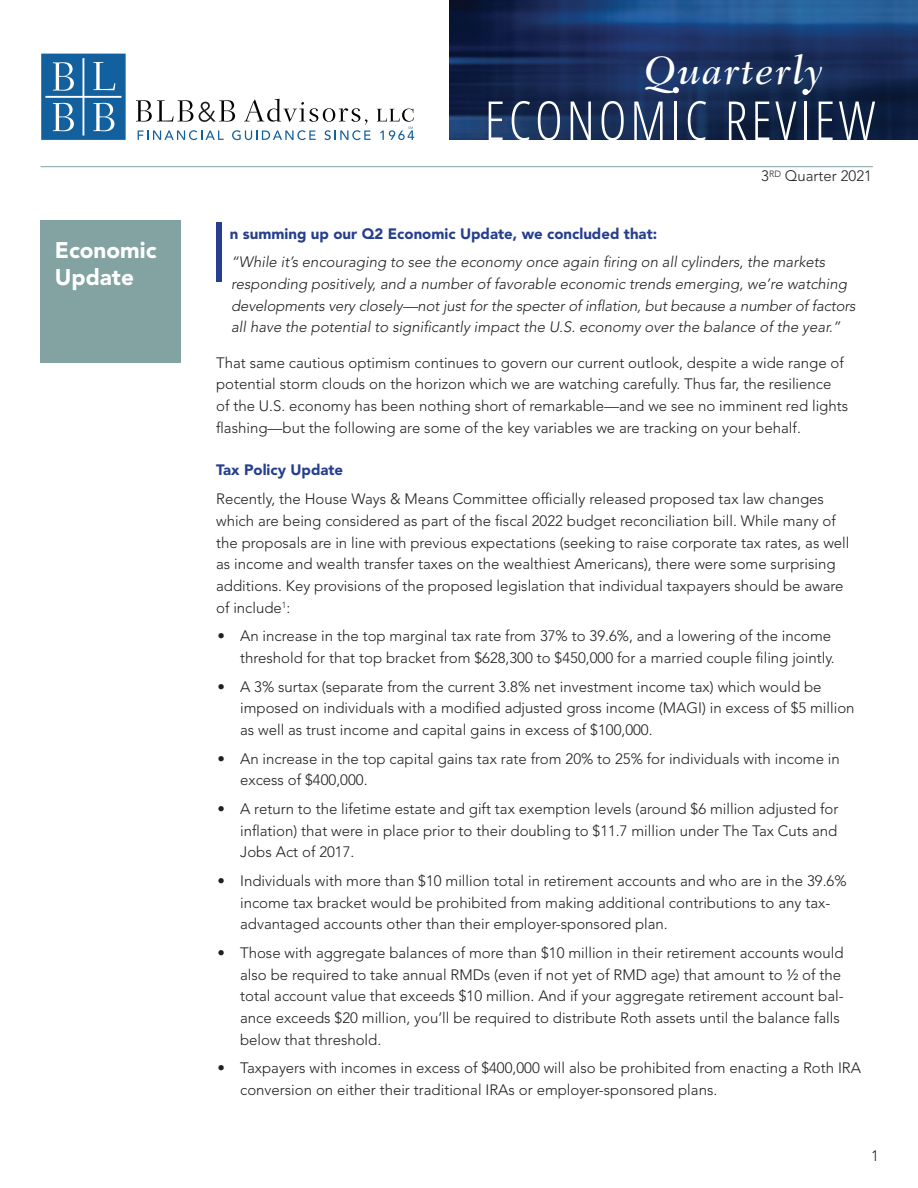
<style>
.page{position:relative;width:918px;height:1188px;background:#fff}
.page>*{position:absolute;margin:0;border:0;box-sizing:border-box;transform-origin:0 0}
.t1{font:300 84.15px "Avenir LT Std";color:#253f8e}
.t2{font:300 condensed 53.85px "Open Sans";letter-spacing:.065em;color:#fff}
.t3{font:italic 500 40.2px "Fairfield LT Std";letter-spacing:.045em;color:#fff}
.t4{font:900 22.5px "Avenir LT Std";color:#fff}
.t5{font:300 15px/21.8px "Avenir LT Std";color:#231f20}
.t6{font:italic 300 15px/21.8px "Avenir LT Std";color:#231f20}
.t7{font:900 15px "Avenir LT Std";color:#253f8e}
</style>
<div class="page">
<svg style="left:41px;top:54px;width:85px;height:86px"></svg>
<svg style="left:136px;top:99px;width:235px;height:41px"></svg>
<svg style="left:377px;top:109px;width:37px;height:31px"></svg>
<hr style="left:40px;top:166px;width:833px;height:1px;background:#83a2a2">
<img style="left:449px;top:0;width:469px;height:140px">
<svg style="left:673px;top:87px;width:6px;height:6px"></svg>
<div style="left:802px;top:89px;width:7px;height:6px;background:#fff;border-radius:50%"></div>
<div style="left:40px;top:220px;width:141px;height:143px;background:#83a2a2"></div>
<p class="t4" style="left:55px;top:237px;width:103px">Economic</p>
<p class="t4" style="left:55px;top:264px;width:81px">Update</p>
<p class="t3" style="left:644px;top:47px;width:180px">Quarterly</p>
<p class="t2" style="left:484px;top:84px;width:392px">ECONOMIC REVIEW</p>
<p class="t5" style="left:761px;top:165px;width:112px">3<sup>RD</sup> Quarter 2021</p>
<p class="t1" style="left:208px;top:204px;width:23px">I</p>
<p class="t7" style="left:230px;top:224px;width:429px">n summing up our Q2 Economic Update, we concluded that:</p>
<p class="t6" style="left:231px;top:251px;width:626px">“While it’s encouraging to see the economy once again firing on all cylinders, the markets responding positively, and a number of favorable economic trends emerging, we’re watching developments very closely—not just for the specter of inflation, but because a number of factors all have the potential to significantly impact the U.S. economy over the balance of the year.”</p>
<p class="t5" style="left:216px;top:352px;width:634px">That same cautious optimism continues to govern our current outlook, despite a wide range of potential storm clouds on the horizon which we are watching carefully. Thus far, the resilience of the U.S. economy has been nothing short of remarkable—and we see no imminent red lights flashing—but the following are some of the key variables we are tracking on your behalf.</p>
<p class="t7" style="left:216px;top:461px;width:129px">Tax Policy Update</p>
<p class="t5" style="left:216px;top:488px;width:635px">Recently, the House Ways &amp; Means Committee officially released proposed tax law changes which are being considered as part of the fiscal 2022 budget reconciliation bill. While many of the proposals are in line with previous expectations (seeking to raise corporate tax rates, as well as income and wealth transfer taxes on the wealthiest Americans), there were some surprising additions. Key provisions of the proposed legislation that individual taxpayers should be aware of include<sup>1</sup>:</p>
<p class="t5" style="left:218px;top:625px;width:619px;text-align:right">• An increase in the top marginal tax rate from 37% to 39.6%, and a lowering of the income threshold for that top bracket from $628,300 to $450,000 for a married couple filing jointly.</p>
<p class="t5" style="left:240px;top:676px;width:616px;text-indent:-22px">• A 3% surtax (separate from the current 3.8% net investment income tax) which would be imposed on individuals with a modified adjusted gross income (MAGI) in excess of $5 million as well as trust income and capital gains in excess of $100,000.</p>
<p class="t5" style="left:240px;top:748px;width:601px;text-indent:-22px">• An increase in the top capital gains tax rate from 20% to 25% for individuals with income in excess of $400,000.</p>
<p class="t5" style="left:240px;top:798px;width:600px;text-align:justify;text-indent:-22px">• A return to the lifetime estate and gift tax exemption levels (around $6 million adjusted for inflation) that were in place prior to their doubling to $11.7 million under The Tax Cuts and Jobs Act of 2017.</p>
<p class="t5" style="left:240px;top:870px;width:608px;text-indent:-22px">• Individuals with more than $10 million total in retirement accounts and who are in the 39.6% income tax bracket would be prohibited from making additional contributions to any tax&shy;advantaged accounts other than their employer-sponsored plan.</p>
<p class="t5" style="left:240px;top:942px;width:605px;text-indent:-22px">• Those with aggregate balances of more than $10 million in their retirement accounts would also be required to take annual RMDs (even if not yet of RMD age) that amount to ½ of the total account value that exceeds $10 million. And if your aggregate retirement account bal&shy;ance exceeds $20 million, you’ll be required to distribute Roth assets until the balance falls below that threshold.</p>
<p class="t5" style="left:240px;top:1057px;width:622px;text-indent:-22px">• Taxpayers with incomes in excess of $400,000 will also be prohibited from enacting a Roth IRA conversion on either their traditional IRAs or employer-sponsored plans.</p>
<p class="t5" style="left:871px;top:1145px;width:9px">1</p>
</div>
